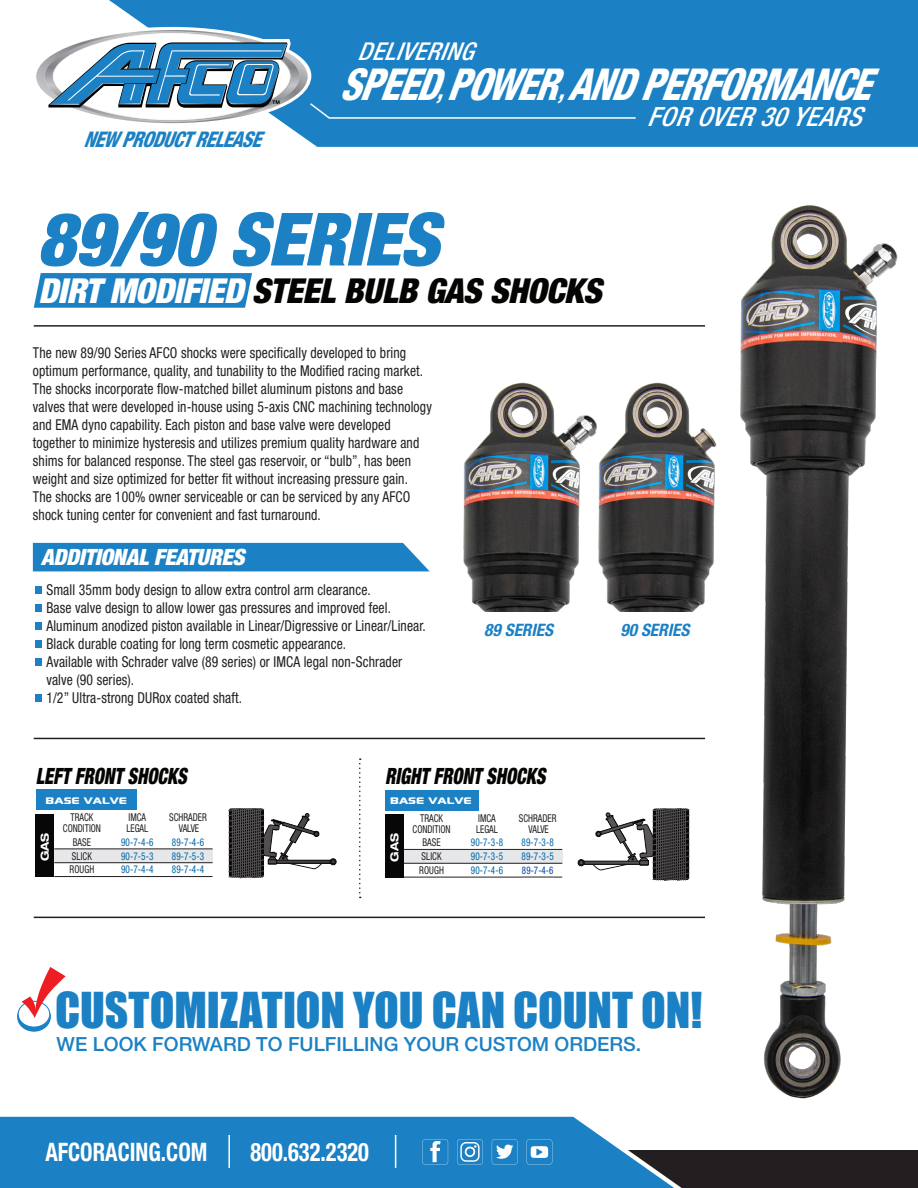
<style>
.page{position:relative;width:918px;height:1188px;background:#fff}
.page>*{position:absolute;margin:0;border:0;box-sizing:border-box;transform-origin:0 0}
.t1{font:italic 900 condensed 73.5px "Helvetica Neue LT Std";letter-spacing:-.01em;color:#1b81c4}
.t2{font:45.45px "Impact";letter-spacing:-.005em;color:#1b81c4}
.t3{font:italic 800 condensed 44.1px "Helvetica Neue LT Std";letter-spacing:-.03em;color:#fff;scale:.88 1}
.t4{font:italic 900 condensed 34.5px "Helvetica Neue LT Std";letter-spacing:-.01em;color:#040503}
.t5{font:italic 500 condensed 26.4px "Helvetica Neue LT Std";letter-spacing:.02em;color:#fff}
.t6{font:700 condensed 25.5px "Helvetica Neue LT Std";color:#fff;scale:.88 1}
.t7{font:italic 500 condensed 24.6px "Helvetica Neue LT Std";letter-spacing:.02em;color:#fff}
.t8{font:italic 900 condensed 22.5px "Helvetica Neue LT Std";color:#040503;scale:.8 1}
.t9{font:italic 900 condensed 22.5px "Helvetica Neue LT Std";letter-spacing:-.01em;color:#fff}
.t10{font:italic 800 condensed 21.6px "Helvetica Neue LT Std";letter-spacing:-.03em;color:#1b81c4;scale:.88 1}
.t11{font:500 19.5px "Helvetica Neue LT Std";color:#1b81c4}
.t12{font:18.45px "Xscale";color:#fff;scale:.79 1}
.t13{font:italic 700 condensed 17.1px "Helvetica Neue LT Std";color:#1b81c4}
.t14{font:condensed 15px/18px "Helvetica Neue LT Std";letter-spacing:.01em;color:#231f20;scale:.91 1}
.t15{font:700 expanded 11.1px "Helvetica Neue LT Std";color:#fff}
.t16{font:condensed 10.8px "Helvetica Neue LT Std";color:#231f20;scale:.85 1}
.t17{font:condensed 10.8px "Helvetica Neue LT Std";letter-spacing:.01em;color:#0166a5;scale:.85 1}
.t18{font:condensed 10.5px "Helvetica Neue LT Std";color:#0040a6;scale:.85 1}
.s1{font-size:25.65px}
.s2{color:#fff}
</style>
<div class="page">
<svg style="left:16px;top:1001px;width:36px;height:31px"></svg>
<div style="left:16px;top:1000px;width:36px;height:33px;border:2px solid #fff;border-radius:50%"></div>
<div style="left:18px;top:1001px;width:32px;height:26px;background:#fff;border-radius:50%"></div>
<div style="left:18px;top:1001px;width:32px;height:26px;border:1px solid #1b81c4;border-radius:50%"></div>
<div style="left:33px;top:543px;width:397px;height:28px;background:#1b81c4"></div>
<svg style="left:109px;top:0;width:809px;height:147px;background:#2b89c8"></svg>
<div style="left:482px;top:1150px;width:436px;height:38px;background:#231f20"></div>
<svg style="left:0;top:1117px;width:674px;height:71px;background:#2987c5"></svg>
<svg style="left:34px;top:273px;width:218px;height:35px;background:#2486c6"></svg>
<svg style="left:492px;top:1139px;width:26px;height:26px"></svg>
<svg style="left:422px;top:1139px;width:26px;height:26px"></svg>
<svg style="left:457px;top:1139px;width:26px;height:26px"></svg>
<svg style="left:527px;top:1139px;width:25px;height:26px"></svg>
<div style="left:35px;top:587px;width:6px;height:7px;background:#1b81c4"></div>
<div style="left:35px;top:605px;width:6px;height:7px;background:#1b81c4"></div>
<div style="left:35px;top:623px;width:6px;height:7px;background:#1b81c4"></div>
<div style="left:35px;top:641px;width:6px;height:7px;background:#1b81c4"></div>
<div style="left:35px;top:659px;width:6px;height:7px;background:#1b81c4"></div>
<div style="left:35px;top:695px;width:6px;height:7px;background:#1b81c4"></div>
<img style="left:463px;top:382px;width:118px;height:229px">
<img style="left:720px;top:143px;width:194px;height:956px">
<img style="left:581px;top:331px;width:165px;height:280px">
<div style="left:54px;top:849px;width:159px;height:13px;background:#e6e7e9"></div>
<div style="left:213px;top:806px;width:130px;height:76px;background:#231f20;opacity:.89"></div>
<div style="left:32px;top:813px;width:23px;height:66px;background:#231f20;opacity:.89"></div>
<hr style="left:54px;top:849px;width:159px;height:1px;background:#231f20">
<hr style="left:54px;top:862px;width:159px;height:1px;background:#231f20">
<hr style="left:54px;top:876px;width:159px;height:1px;background:#231f20">
<div style="left:36px;top:790px;width:101px;height:20px;background:#1b81c4"></div>
<div style="left:403px;top:850px;width:160px;height:13px;background:#e6e7e9"></div>
<div style="left:571px;top:805px;width:135px;height:78px;background:#231f20;opacity:.89"></div>
<div style="left:382px;top:814px;width:23px;height:66px;background:#231f20;opacity:.89"></div>
<hr style="left:404px;top:849px;width:158px;height:1px;background:#231f20">
<hr style="left:404px;top:863px;width:158px;height:1px;background:#231f20">
<hr style="left:404px;top:877px;width:118px;height:1px;background:#231f20">
<hr style="left:522px;top:877px;width:32px;height:1px;background:#231f20">
<div style="left:385px;top:790px;width:94px;height:20px;background:#1b81c4"></div>
<hr style="left:34px;top:325px;width:671px;height:2px;background:#231f20">
<hr style="left:228px;top:1135px;width:2px;height:33px;background:#fff">
<hr style="left:395px;top:1135px;width:1px;height:33px;background:#fff">
<svg style="left:36px;top:27px;width:601px;height:99px"></svg>
<svg style="left:359px;top:758px;width:2px;height:140px"></svg>
<hr style="left:34px;top:738px;width:671px;height:1px;background:#231f20">
<hr style="left:34px;top:917px;width:671px;height:1px;background:#231f20">
<svg style="left:21px;top:967px;width:45px;height:51px"></svg>
<p class="t7" style="left:357px;top:37px;width:117px">DELIVERING</p>
<p class="t3" style="left:340px;top:57px;width:604px">SPEED<span class="s1">,</span>POWER<span class="s1">,</span>AND PERFORMANCE</p>
<p class="t10" style="left:83px;top:126px;width:203px">NEW PRODUCT RELEASE</p>
<p class="t1" style="left:37px;top:194px;width:404px">89/90 SERIES</p>
<p class="t4" style="left:38px;top:269px;width:565px"><span class="s2">DIRT MODIFIED</span> STEEL BULB GAS SHOCKS</p>
<p class="t5" style="left:647px;top:101px;width:216px">FOR OVER 30 YEARS</p>
<p class="t14" style="left:33px;top:343px;width:440px">The new 89/90 Series AFCO shocks were specifically developed to bring optimum performance, quality, and tunability to the Modified racing market.<br>The shocks incorporate flow-matched billet aluminum pistons and base valves that were developed in-house using 5-axis CNC machining technology and EMA dyno capability. Each piston and base valve were developed together to minimize hysteresis and utilizes premium quality hardware and shims for balanced response. The steel gas reservoir, or “bulb”, has been weight and size optimized for better fit without increasing pressure gain.<br>The shocks are 100% owner serviceable or can be serviced by any AFCO shock tuning center for convenient and fast turnaround.</p>
<p class="t9" style="left:41px;top:543px;width:205px">ADDITIONAL FEATURES</p>
<p class="t14" style="left:46px;top:581px;width:358px">Small 35mm body design to allow extra control arm clearance.</p>
<p class="t14" style="left:46px;top:599px;width:380px">Base valve design to allow lower gas pressures and improved feel.</p>
<p class="t14" style="left:46px;top:617px;width:419px">Aluminum anodized piston available in Linear/Digressive or Linear/Linear.</p>
<p class="t14" style="left:46px;top:635px;width:331px">Black durable coating for long term cosmetic appearance.</p>
<p class="t14" style="left:46px;top:653px;width:393px">Available with Schrader valve (89 series) or IMCA legal non-Schrader valve (90 series).</p>
<p class="t14" style="left:46px;top:689px;width:217px">1/2” Ultra-strong DURox coated shaft.</p>
<p class="t13" style="left:484px;top:620px;width:70px">89 SERIES</p>
<p class="t13" style="left:620px;top:620px;width:70px">90 SERIES</p>
<p class="t8" style="left:36px;top:763px;width:190px">LEFT FRONT SHOCKS</p>
<p class="t12" style="left:46px;top:789px;width:105px">BASE VALVE</p>
<p class="t8" style="left:385px;top:763px;width:202px">RIGHT FRONT SHOCKS</p>
<p class="t12" style="left:390px;top:789px;width:105px">BASE VALVE</p>
<p class="t15" style="left:38px;top:861px;width:30px;rotate:-90deg">GAS</p>
<p class="t16" style="left:71px;top:811px;width:28px">TRACK</p>
<p class="t16" style="left:129px;top:811px;width:22px">IMCA</p>
<p class="t16" style="left:169px;top:811px;width:46px">SCHRADER</p>
<p class="t16" style="left:63px;top:822px;width:46px">CONDITION</p>
<p class="t16" style="left:126px;top:822px;width:27px">LEGAL</p>
<p class="t16" style="left:179px;top:822px;width:25px">VALVE</p>
<p class="t16" style="left:73px;top:836px;width:23px">BASE</p>
<p class="t17" style="left:121px;top:836px;width:39px">90-7-4-6</p>
<p class="t17" style="left:172px;top:836px;width:39px">89-7-4-6</p>
<p class="t16" style="left:72px;top:850px;width:25px">SLICK</p>
<p class="t17" style="left:121px;top:850px;width:39px">90-7-5-3</p>
<p class="t17" style="left:172px;top:850px;width:39px">89-7-5-3</p>
<p class="t16" style="left:70px;top:863px;width:31px">ROUGH</p>
<p class="t17" style="left:121px;top:863px;width:39px">90-7-4-4</p>
<p class="t17" style="left:172px;top:863px;width:39px">89-7-4-4</p>
<p class="t15" style="left:388px;top:862px;width:30px;rotate:-90deg">GAS</p>
<p class="t16" style="left:420px;top:812px;width:28px">TRACK</p>
<p class="t16" style="left:478px;top:812px;width:22px">IMCA</p>
<p class="t16" style="left:519px;top:812px;width:46px">SCHRADER</p>
<p class="t16" style="left:413px;top:822px;width:46px">CONDITION</p>
<p class="t16" style="left:476px;top:822px;width:27px">LEGAL</p>
<p class="t16" style="left:529px;top:822px;width:25px">VALVE</p>
<p class="t16" style="left:422px;top:836px;width:23px">BASE</p>
<p class="t17" style="left:471px;top:836px;width:39px">90-7-3-8</p>
<p class="t17" style="left:522px;top:836px;width:39px">89-7-3-8</p>
<p class="t16" style="left:422px;top:850px;width:25px">SLICK</p>
<p class="t17" style="left:471px;top:850px;width:39px">90-7-3-5</p>
<p class="t17" style="left:522px;top:850px;width:39px">89-7-3-5</p>
<p class="t16" style="left:419px;top:864px;width:31px">ROUGH</p>
<p class="t17" style="left:471px;top:864px;width:39px">90-7-4-6</p>
<p class="t18" style="left:522px;top:864px;width:39px">89-7-4-6</p>
<p class="t2" style="left:55px;top:975px;width:649px">CUSTOMIZATION YOU CAN COUNT ON!</p>
<p class="t11" style="left:57px;top:1033px;width:586px">WE LOOK FORWARD TO FULFILLING YOUR CUSTOM ORDERS.</p>
<p class="t6" style="left:45px;top:1136px;width:186px">AFCORACING.COM</p>
<p class="t6" style="left:251px;top:1136px;width:136px">800.632.2320</p>
</div>
